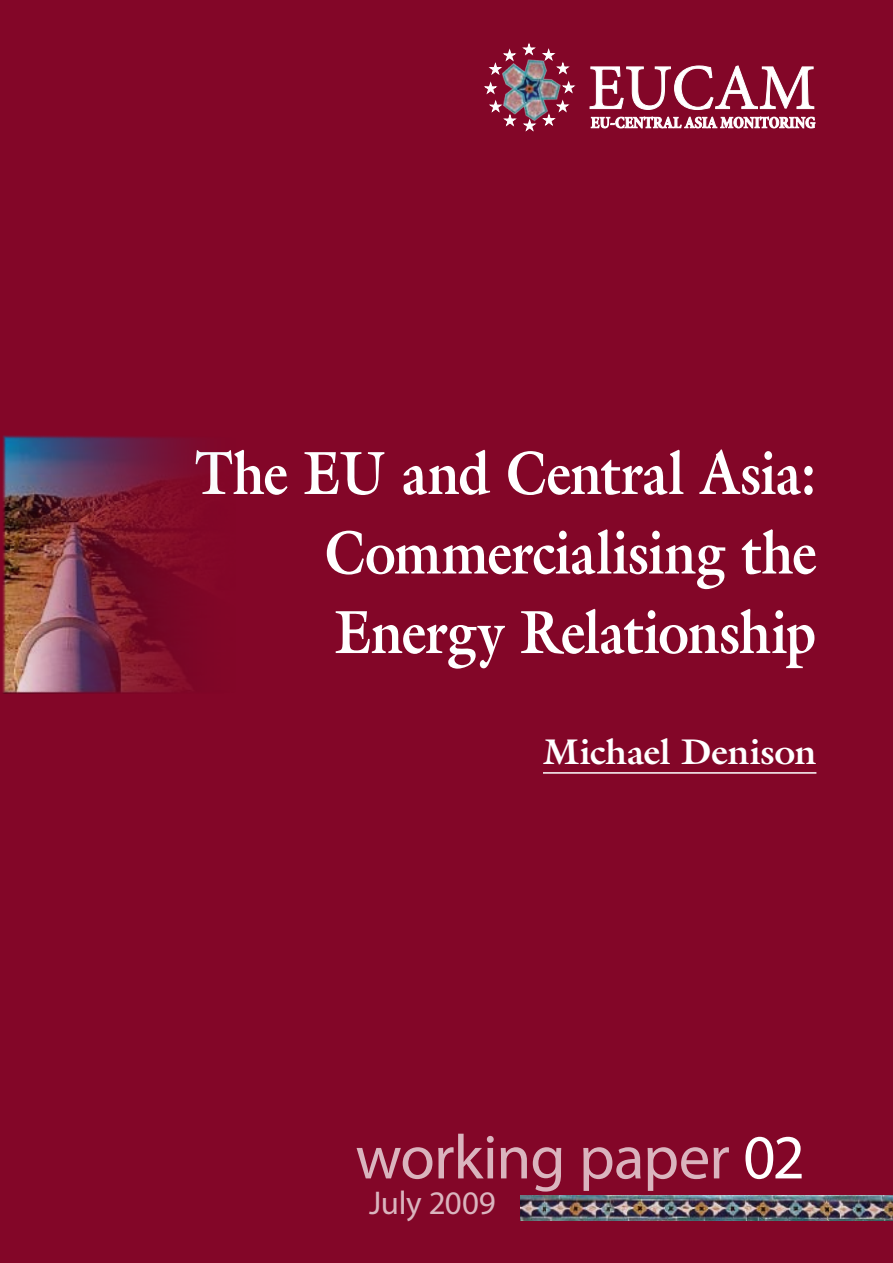
<style>
.page{position:relative;width:893px;height:1263px;background:#830628}
.page>*{position:absolute;margin:0;border:0;box-sizing:border-box;transform-origin:0 0}
.t1{font:63px "Myriad Pro";letter-spacing:-.015em;color:#dab4be}
.t2{font:700 61.5px/79.5px "Galliard Std";letter-spacing:-.01em;color:#fff;text-align:justify;scale:.86 1}
.t3{font:700 36px "Galliard Std";letter-spacing:-.005em;color:#fff}
.t4{font:33px "Myriad Pro";letter-spacing:-.01em;color:#dab4be}
.s1{color:#fff}
</style>
<div class="page">
<svg style="left:484px;top:43px;width:92px;height:89px"></svg>
<svg style="left:589px;top:65px;width:227px;height:64px"></svg>
<img style="left:500px;top:59px;width:63px;height:63px">
<hr style="left:543px;top:772px;width:273px;height:2px;background:#fff">
<img style="left:520px;top:1196px;width:373px;height:24px">
<img style="left:2px;top:435px;width:179px;height:258px">
<p class="t2" style="left:324px;top:432px;width:574px;text-indent:-130px">The EU and Central Asia:<br>Commercialising the Energy Relationship</p>
<p class="t3" style="left:543px;top:728px;width:275px">Michael Denison</p>
<p class="t1" style="left:355px;top:1118px;width:451px">working paper <span class="s1">02</span></p>
<p class="t4" style="left:369px;top:1182px;width:128px">July 2009</p>
</div>
